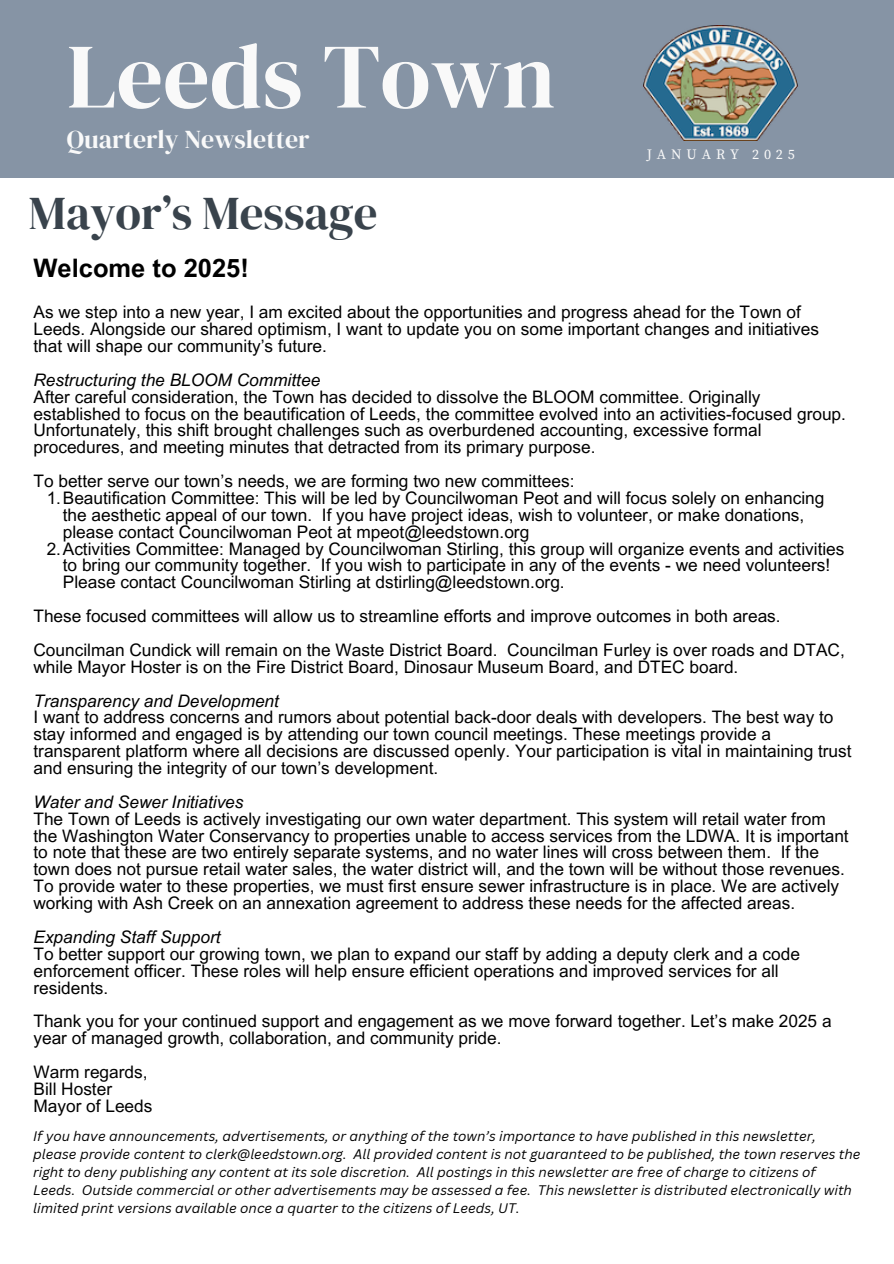
<style>
.page{position:relative;width:894px;height:1264px;background:#fff}
.page>*{position:absolute;margin:0;border:0;box-sizing:border-box;transform-origin:0 0}
.t1{font:91.95px "DM Serif Display";color:#f9f9f9}
.t2{font:46.95px "DM Serif Display";color:#39434c}
.t3{font:25.8px "DM Serif Display";color:#f9f9f9}
.t4{font:700 25.5px "Arial MT Pro";color:#000}
.t5{font:17.25px/16.8px "Arial MT Pro";color:#000}
.t6{font:14.25px "Source Serif Pro";letter-spacing:.34em;color:#f9f9f9}
.t7{font:italic 13.5px/18px "Canva Sans";color:#000}
.s1{font-style:italic}
</style>
<div class="page">
<div style="left:0;top:0;width:893px;height:177px;background:#8694a5"></div>
<img style="left:643px;top:25px;width:154px;height:115px">
<h5 class="t1" style="left:67px;top:12px;width:490px">Leeds Town</h5>
<h5 class="t3" style="left:67px;top:121px;width:244px">Quarterly Newsletter</h5>
<p class="t2" style="left:29px;top:180px;width:350px">Mayor’s Message</p>
<h5 class="t6" style="left:646px;top:146px;width:150px">JANUARY 2025</h5>
<h1 class="t4" style="left:33px;top:258px;width:217px">Welcome to 2025!</h1>
<h4 class="t5" style="left:33px;top:306px;width:786px">As we step into a new year, I am excited about the opportunities and progress ahead for the Town of<br>Leeds. Alongside our shared optimism, I want to update you on some important changes and initiatives that will shape our community’s future.</h4>
<p class="t5" style="left:33px;top:373px;width:813px"><span class="s1">Restructuring the BLOOM Committee<br></span>After careful consideration, the Town has decided to dissolve the BLOOM committee. Originally established to focus on the beautification of Leeds, the committee evolved into an activities-focused group.<br>Unfortunately, this shift brought challenges such as overburdened accounting, excessive formal procedures, and meeting minutes that detracted from its primary purpose.</p>
<h6 class="t5" style="left:33px;top:475px;width:542px">To better serve our town’s needs, we are forming two new committees:</h6>
<h2 class="t5" style="left:63px;top:491px;width:762px;text-indent:-16px">1.Beautification Committee: This will be led by Councilwoman Peot and will focus solely on enhancing the aesthetic appeal of our town. If you have project ideas, wish to volunteer, or make donations, please contact Councilwoman Peot at mpeot@leedstown.org</h2>
<h3 class="t5" style="left:63px;top:542px;width:783px;text-indent:-16px">2.Activities Committee: Managed by Councilwoman Stirling, this group will organize events and activities to bring our community together. If you wish to participate in any of the events - we need volunteers!<br>Please contact Councilwoman Stirling at dstirling@leedstown.org.</h3>
<h5 class="t5" style="left:33px;top:610px;width:748px">These focused committees will allow us to streamline efforts and improve outcomes in both areas.</h5>
<h5 class="t5" style="left:33px;top:643px;width:812px">Councilman Cundick will remain on the Waste District Board. Councilman Furley is over roads and DTAC, while Mayor Hoster is on the Fire District Board, Dinosaur Museum Board, and DTEC board.</h5>
<h5 class="t5" style="left:33px;top:694px;width:819px"><span class="s1">Transparency and Development<br></span>I want to address concerns and rumors about potential back-door deals with developers. The best way to stay informed and engaged is by attending our town council meetings. These meetings provide a transparent platform where all decisions are discussed openly. Your participation is vital in maintaining trust and ensuring the integrity of our town’s development.</h5>
<h5 class="t5" style="left:33px;top:795px;width:816px"><span class="s1">Water and Sewer Initiatives<br></span>The Town of Leeds is actively investigating our own water department. This system will retail water from the Washington Water Conservancy to properties unable to access services from the LDWA. It is important to note that these are two entirely separate systems, and no water lines will cross between them. If the town does not pursue retail water sales, the water district will, and the town will be without those revenues.<br>To provide water to these properties, we must first ensure sewer infrastructure is in place. We are actively working with Ash Creek on an annexation agreement to address these needs for the affected areas.</h5>
<h5 class="t5" style="left:33px;top:930px;width:767px"><span class="s1">Expanding Staff Support<br></span>To better support our growing town, we plan to expand our staff by adding a deputy clerk and a code enforcement officer. These roles will help ensure efficient operations and improved services for all residents.</h5>
<h5 class="t5" style="left:33px;top:1015px;width:799px">Thank you for your continued support and engagement as we move forward together. Let’s make 2025 a year of managed growth, collaboration, and community pride.</h5>
<h5 class="t5" style="left:33px;top:1065px;width:120px">Warm regards,<br>Bill Hoster<br>Mayor of Leeds</h5>
<p class="t7" style="left:33px;top:1126px;width:828px">If you have announcements, advertisements, or anything of the town’s importance to have published in this newsletter, please provide content to clerk@leedstown.org. All provided content is not guaranteed to be published, the town reserves the right to deny publishing any content at its sole discretion. All postings in this newsletter are free of charge to citizens of Leeds. Outside commercial or other advertisements may be assessed a fee. This newsletter is distributed electronically with limited print versions available once a quarter to the citizens of Leeds, UT.</p>
</div>
